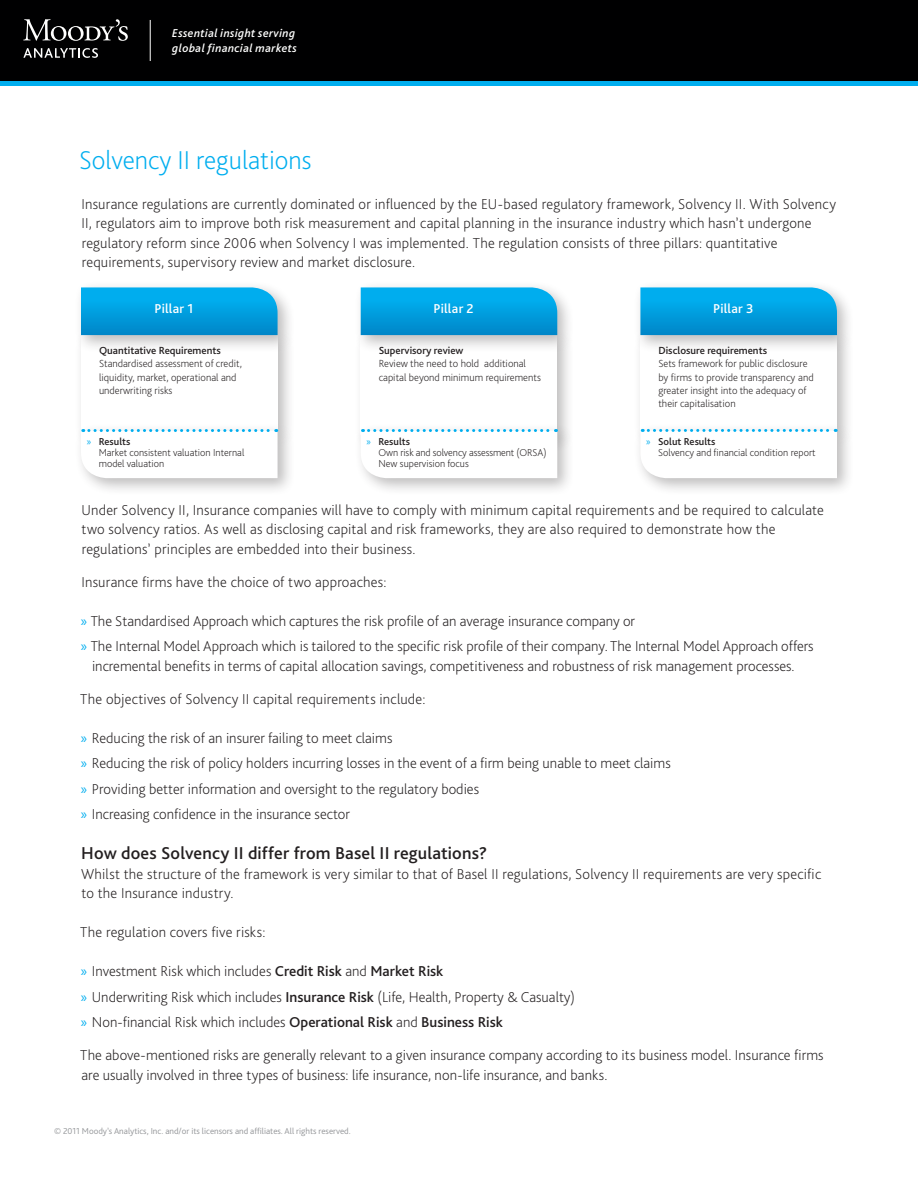
<style>
.page{position:relative;width:918px;height:1188px;background:#fff}
.page>*{position:absolute;margin:0;border:0;box-sizing:border-box;transform-origin:0 0}
.level_1_headline{font:200 27px "Bliss Pro";color:#00aeef}
.level_2_subhead{font:500 18px "Bliss Pro";letter-spacing:.01em;color:#231f20}
.BODY___text{font:200 15px/19.5px "Bliss Pro";letter-spacing:.01em;color:#231f20}
.body___bULLETS___no{font:200 15px/19.5px "Bliss Pro";color:#231f20;text-align:center}
.chart_text__white{font:500 13.5px "Bliss Pro";letter-spacing:.015em;color:#fff}
.t1{font:italic 500 12px/15px "Bliss Pro";letter-spacing:.03em;color:#fff}
.chart_text-black{font:200 10.8px/13.2px "Bliss Pro";color:#231f20}
.chart_text-black-2{font:500 10.8px "Bliss Pro";color:#231f20}
.chart_text-black-3{font:200 10.5px/10.8px "Bliss Pro";color:#231f20}
.chart___Text_Bullet{font:500 10.5px "Bliss Pro";color:#231f20}
.t2{font:300 9px "Bliss Pro";color:#939598}
.s1{font-family:"Myriad Pro";font-weight:400;color:#00aeef}
.s2{font-weight:500}
</style>
<div class="page">
<div style="left:0;top:80px;width:918px;height:6px;background:#00aeef"></div>
<div style="left:0;top:0;width:918px;height:80px;background:#000001"></div>
<svg style="left:23px;top:19px;width:105px;height:22px"></svg>
<svg style="left:23px;top:48px;width:75px;height:10px"></svg>
<hr style="left:150px;top:20px;width:1px;height:41px;background:#fff">
<div style="left:633px;top:328px;width:221px;height:119px;background:#231f20;opacity:.3"></div>
<div style="left:640px;top:335px;width:197px;height:96px;background:#fff"></div>
<div style="left:633px;top:280px;width:221px;height:72px;background:#231f20;opacity:.3"></div>
<svg style="left:640px;top:287px;width:197px;height:48px"></svg>
<div style="left:633px;top:423px;width:221px;height:72px;background:#231f20;opacity:.3"></div>
<svg style="left:640px;top:429px;width:197px;height:49px"></svg>
<div style="left:353px;top:328px;width:221px;height:124px;background:#231f20;opacity:.3"></div>
<div style="left:361px;top:335px;width:196px;height:100px;background:#fff"></div>
<div style="left:353px;top:280px;width:221px;height:72px;background:#231f20;opacity:.3"></div>
<svg style="left:361px;top:287px;width:196px;height:48px"></svg>
<div style="left:353px;top:423px;width:221px;height:72px;background:#231f20;opacity:.3"></div>
<svg style="left:361px;top:429px;width:196px;height:49px"></svg>
<div style="left:73px;top:328px;width:221px;height:119px;background:#231f20;opacity:.3"></div>
<div style="left:81px;top:335px;width:197px;height:96px;background:#fff"></div>
<div style="left:73px;top:280px;width:221px;height:72px;background:#231f20;opacity:.3"></div>
<svg style="left:81px;top:287px;width:197px;height:48px"></svg>
<div style="left:73px;top:423px;width:221px;height:72px;background:#231f20;opacity:.3"></div>
<svg style="left:81px;top:429px;width:197px;height:49px"></svg>
<p class="t1" style="left:172px;top:25px;width:126px">Essential insight serving global financial markets</p>
<p class="level_1_headline" style="left:79px;top:143px;width:234px">Solvency II regulations</p>
<p class="BODY___text" style="left:81px;top:194px;width:756px">Insurance regulations are currently dominated or influenced by the EU-based regulatory framework, Solvency II. With Solvency II, regulators aim to improve both risk measurement and capital planning in the insurance industry which hasn’t undergone regulatory reform since 2006 when Solvency I was implemented. The regulation consists of three pillars: quantitative requirements, supervisory review and market disclosure.</p>
<p class="chart_text__white" style="left:154px;top:301px;width:41px">Pillar 1</p>
<p class="chart_text__white" style="left:433px;top:301px;width:42px">Pillar 2</p>
<p class="chart_text__white" style="left:713px;top:301px;width:42px">Pillar 3</p>
<p class="chart_text-black-2" style="left:99px;top:344px;width:123px">Quantitative Requirements</p>
<p class="chart_text-black" style="left:99px;top:357px;width:144px">Standardised assessment of credit, liquidity, market, operational and underwriting risks</p>
<p class="chart_text-black-2" style="left:379px;top:344px;width:86px">Supervisory review</p>
<p class="chart_text-black" style="left:379px;top:357px;width:164px">Review the need to hold additional capital beyond minimum requirements</p>
<p class="chart_text-black-2" style="left:658px;top:344px;width:110px">Disclosure requirements</p>
<p class="chart_text-black" style="left:658px;top:357px;width:157px">Sets framework for public disclosure by firms to provide transparency and greater insight into the adequacy of their capitalisation</p>
<p class="chart___Text_Bullet" style="left:87px;top:435px;width:45px"><span class="s1">»</span> Results</p>
<p class="chart_text-black-3" style="left:99px;top:447px;width:147px">Market consistent valuation Internal model valuation</p>
<p class="chart___Text_Bullet" style="left:366px;top:435px;width:45px"><span class="s1">»</span> Results</p>
<p class="chart_text-black-3" style="left:378px;top:447px;width:170px">Own risk and solvency assessment (ORSA)</p>
<p class="chart_text-black-3" style="left:378px;top:458px;width:92px">New supervision focus</p>
<p class="chart___Text_Bullet" style="left:646px;top:435px;width:71px"><span class="s1">»</span> Solut Results</p>
<p class="chart_text-black-3" style="left:658px;top:447px;width:159px">Solvency and financial condition report</p>
<p class="BODY___text" style="left:81px;top:500px;width:744px">Under Solvency II, Insurance companies will have to comply with minimum capital requirements and be required to calculate two solvency ratios. As well as disclosing capital and risk frameworks, they are also required to demonstrate how the regulations’ principles are embedded into their business.</p>
<p class="BODY___text" style="left:81px;top:572px;width:307px">Insurance firms have the choice of two approaches:</p>
<p class="body___bULLETS___no" style="left:81px;top:611px;width:556px"><span class="s1">»</span> The Standardised Approach which captures the risk profile of an average insurance company or</p>
<p class="body___bULLETS___no" style="left:81px;top:636px;width:734px"><span class="s1">»</span> The Internal Model Approach which is tailored to the specific risk profile of their company. The Internal Model Approach offers incremental benefits in terms of capital allocation savings, competitiveness and robustness of risk management processes.</p>
<p class="BODY___text" style="left:80px;top:689px;width:347px">The objectives of Solvency II capital requirements include:</p>
<p class="body___bULLETS___no" style="left:81px;top:728px;width:313px"><span class="s1">»</span> Reducing the risk of an insurer failing to meet claims</p>
<p class="body___bULLETS___no" style="left:81px;top:753px;width:591px"><span class="s1">»</span> Reducing the risk of policy holders incurring losses in the event of a firm being unable to meet claims</p>
<p class="body___bULLETS___no" style="left:81px;top:779px;width:400px"><span class="s1">»</span> Providing better information and oversight to the regulatory bodies</p>
<p class="body___bULLETS___no" style="left:81px;top:804px;width:271px"><span class="s1">»</span> Increasing confidence in the insurance sector</p>
<p class="level_2_subhead" style="left:81px;top:842px;width:407px">How does Solvency II differ from Basel II regulations?</p>
<p class="BODY___text" style="left:81px;top:863px;width:742px">Whilst the structure of the framework is very similar to that of Basel II regulations, Solvency II requirements are very specific to the Insurance industry.</p>
<p class="BODY___text" style="left:80px;top:922px;width:187px">The regulation covers five risks:</p>
<p class="body___bULLETS___no" style="left:81px;top:961px;width:364px"><span class="s1">»</span> Investment Risk which includes <span class="s2">Credit Risk</span> and <span class="s2">Market Risk</span></p>
<p class="body___bULLETS___no" style="left:81px;top:986px;width:496px"><span class="s1">»</span> Underwriting Risk which includes <span class="s2">Insurance Risk</span> (Life, Health, Property &amp; Casualty)</p>
<p class="body___bULLETS___no" style="left:81px;top:1012px;width:424px"><span class="s1">»</span> Non-financial Risk which includes <span class="s2">Operational Risk</span> and <span class="s2">Business Risk</span></p>
<p class="BODY___text" style="left:80px;top:1045px;width:745px">The above-mentioned risks are generally relevant to a given insurance company according to its business model. Insurance firms are usually involved in three types of business: life insurance, non-life insurance, and banks.</p>
<p class="t2" style="left:54px;top:1126px;width:298px">© 2011 Moody’s Analytics, Inc. and/or its licensors and affiliates. All rights reserved.</p>
</div>
